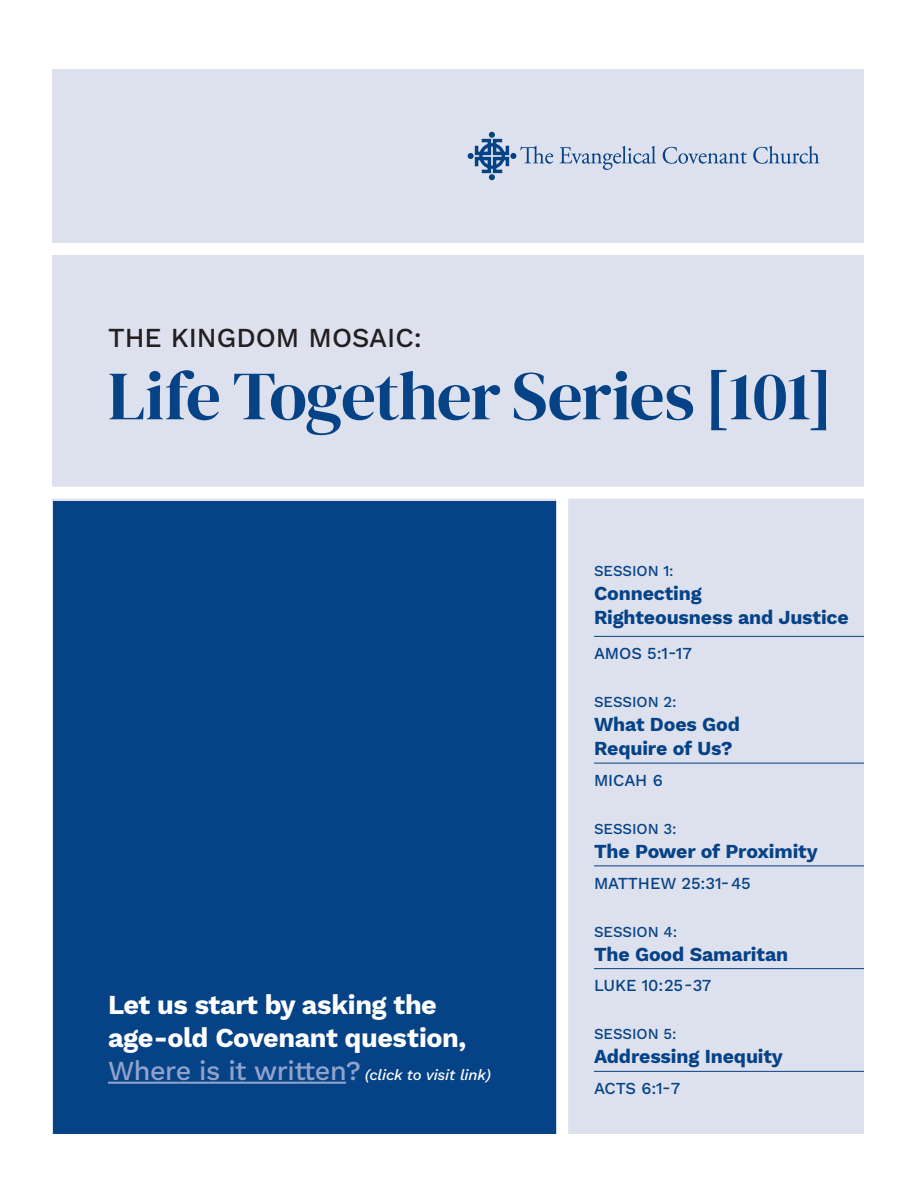
<style>
.page{position:relative;width:918px;height:1188px;background:#fff}
.page>*{position:absolute;margin:0;border:0;box-sizing:border-box;transform-origin:0 0}
.t1{font:69px "DM Serif Display";letter-spacing:-.02em;color:#054286}
.Session_Heading{font:27px/33px "Work Sans";letter-spacing:-.015em;color:#fff}
.t2{font:27px "Work Sans";color:#231f20}
.Body{font:19.5px/24px "Work Sans";letter-spacing:-.005em;color:#054286}
.Scripture{font:16.5px "Work Sans";letter-spacing:-.005em;color:#054286}
.Body-2{font:15px "Work Sans";letter-spacing:-.005em;color:#054286}
.Session_Heading-2{font:italic 15px "Work Sans";letter-spacing:-.005em;color:#fff}
.s1{font-style:normal;font-size:27px;color:#90a3cc}
</style>
<div class="page">
<div style="left:53px;top:69px;width:811px;height:1065px;background:#dde0ed"></div>
<div style="left:53px;top:501px;width:512px;height:633px;background:#054286"></div>
<svg style="left:468px;top:132px;width:85px;height:48px"></svg>
<svg style="left:560px;top:146px;width:96px;height:24px"></svg>
<svg style="left:663px;top:147px;width:84px;height:17px"></svg>
<svg style="left:753px;top:146px;width:66px;height:18px"></svg>
<hr style="left:594px;top:636px;width:270px;height:1px;background:#054286">
<hr style="left:594px;top:763px;width:270px;height:1px;background:#054286">
<hr style="left:594px;top:866px;width:270px;height:1px;background:#054286">
<hr style="left:594px;top:968px;width:270px;height:1px;background:#054286">
<hr style="left:594px;top:1071px;width:270px;height:1px;background:#054286">
<hr style="left:108px;top:1082px;width:238px;height:2px;background:#90a3cc">
<div style="left:40px;top:487px;width:855px;height:12px;background:#fff"></div>
<div style="left:40px;top:243px;width:855px;height:12px;background:#fff"></div>
<div style="left:556px;top:488px;width:12px;height:670px;background:#fff"></div>
<p class="t2" style="left:108px;top:318px;width:315px">THE KINGDOM MOSAIC:</p>
<p class="t1" style="left:108px;top:356px;width:727px">Life Together Series [101]</p>
<p class="Session_Heading" style="left:108px;top:987px;width:360px">Let us start by asking the age-old Covenant question,</p>
<p class="Session_Heading-2" style="left:108px;top:1063px;width:385px"><span class="s1">Where is it written?</span> (click to visit link)</p>
<p class="Body-2" style="left:594px;top:559px;width:81px">SESSION 1:</p>
<p class="Body" style="left:594px;top:580px;width:256px">Connecting<br>Righteousness and Justice</p>
<p class="Scripture" style="left:594px;top:641px;width:99px">AMOS 5:1-17</p>
<p class="Body-2" style="left:594px;top:691px;width:84px">SESSION 2:</p>
<p class="Body" style="left:594px;top:712px;width:148px">What Does God<br>Require of Us?</p>
<p class="Scripture" style="left:594px;top:768px;width:70px">MICAH 6</p>
<p class="Body-2" style="left:594px;top:817px;width:84px">SESSION 3:</p>
<p class="Body" style="left:594px;top:838px;width:225px">The Power of Proximity</p>
<p class="Scripture" style="left:594px;top:870px;width:158px">MATTHEW 25:31-45</p>
<p class="Body-2" style="left:594px;top:920px;width:85px">SESSION 4:</p>
<p class="Body" style="left:594px;top:941px;width:196px">The Good Samaritan</p>
<p class="Scripture" style="left:594px;top:973px;width:119px">LUKE 10:25-37</p>
<p class="Body-2" style="left:594px;top:1023px;width:84px">SESSION 5:</p>
<p class="Body" style="left:594px;top:1044px;width:190px">Addressing Inequity</p>
<p class="Scripture" style="left:594px;top:1076px;width:88px">ACTS 6:1-7</p>
</div>
